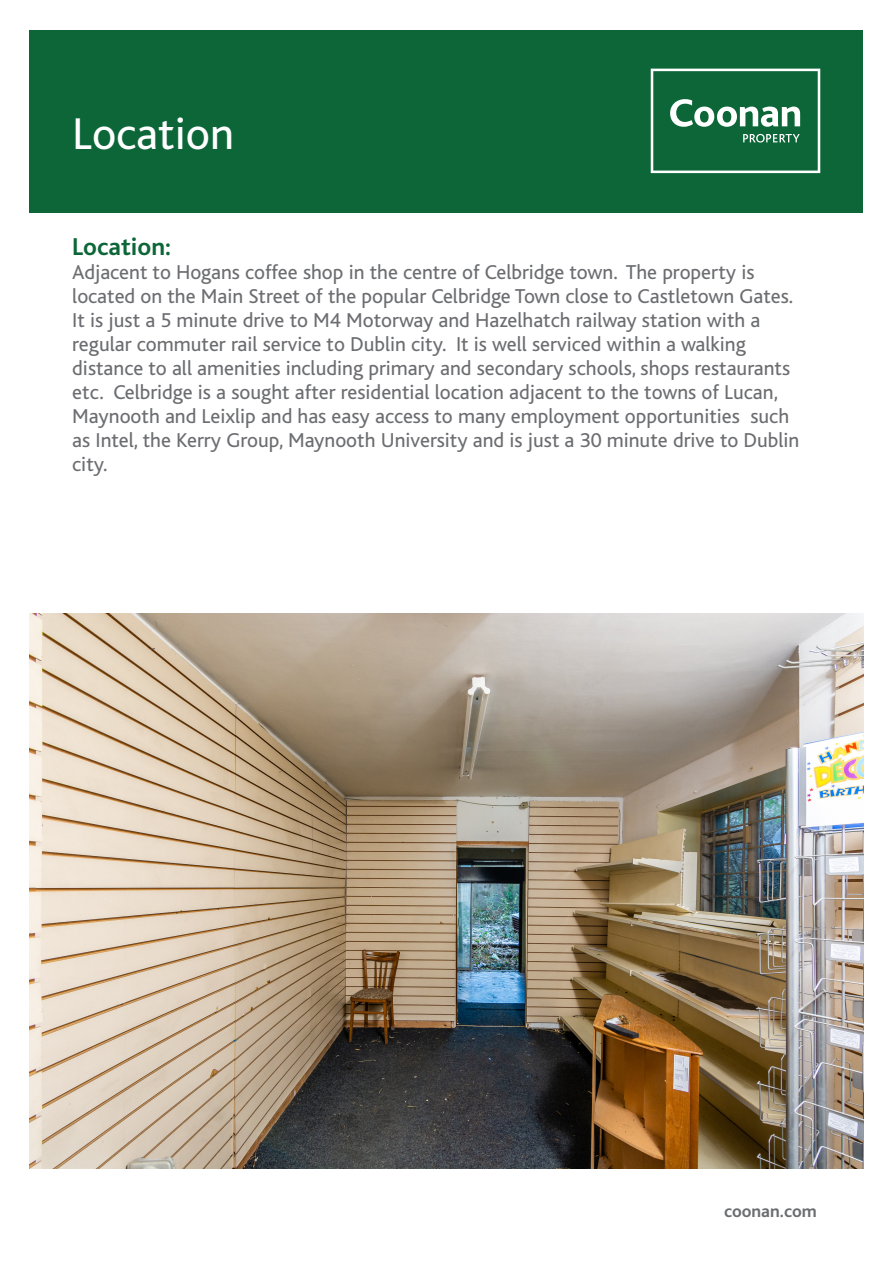
<style>
.page{position:relative;width:893px;height:1263px;background:#fff}
.page>*{position:absolute;margin:0;border:0;box-sizing:border-box;transform-origin:0 0}
.t1{font:46.5px "Bliss";color:#fff}
.t2{font:700 25.5px "Bliss";color:#0c6638}
.t3{font:21px/24px "Bliss";color:#6c6d70}
.Bullets{font:700 18px "Bliss";color:#6c6d70}
</style>
<div class="page">
<div style="left:30px;top:30px;width:833px;height:183px;background:#0c6638"></div>
<svg style="left:651px;top:69px;width:169px;height:104px"></svg>
<img style="left:30px;top:614px;width:833px;height:554px">
<p class="t1" style="left:72px;top:109px;width:163px">Location</p>
<p class="t2" style="left:72px;top:233px;width:100px">Location:</p>
<p class="t3" style="left:72px;top:260px;width:729px">Adjacent to Hogans coffee shop in the centre of Celbridge town. The property is located on the Main Street of the popular Celbridge Town close to Castletown Gates.<br>It is just a 5 minute drive to M4 Motorway and Hazelhatch railway station with a regular commuter rail service to Dublin city. It is well serviced within a walking distance to all amenities including primary and secondary schools, shops restaurants etc. Celbridge is a sought after residential location adjacent to the towns of Lucan, Maynooth and Leixlip and has easy access to many employment opportunities such as Intel, the Kerry Group, Maynooth University and is just a 30 minute drive to Dublin city.</p>
<p class="Bullets" style="left:724px;top:1202px;width:94px">coonan.com</p>
</div>
